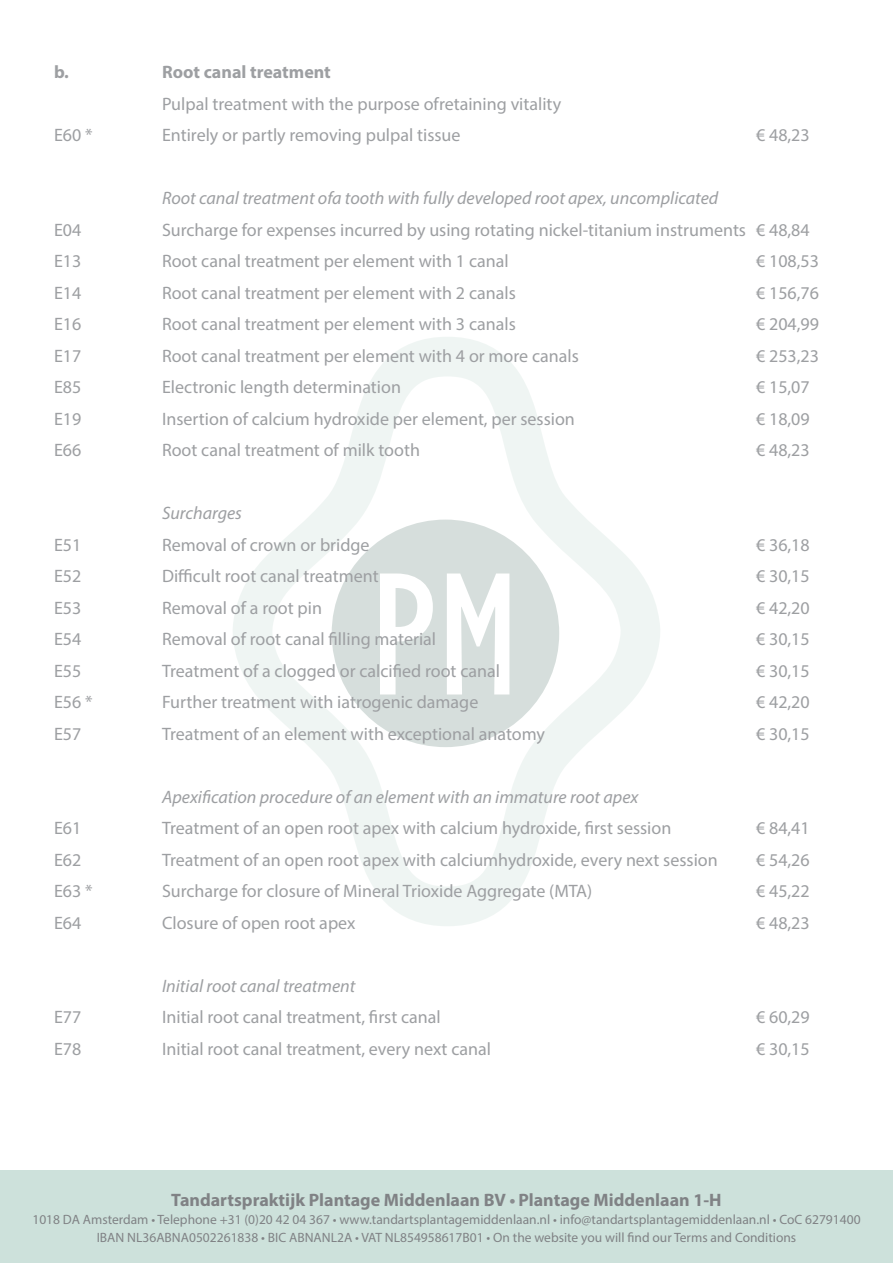
<style>
.page{position:relative;width:893px;height:1263px;background:#fff}
.page>*{position:absolute;margin:0;border:0;box-sizing:border-box;transform-origin:0 0}
.t1{font:18px "Myriad Pro";color:#9d9fa2}
.t2{font:italic 18px "Myriad Pro";color:#9d9fa2}
.t3{font:700 18px "Myriad Pro";color:#808285}
.t4{font:700 18px "Myriad Pro";color:#9d9fa2}
.t5{font:13.5px/18px "Myriad Pro";color:#808285;text-align:center}
.s1{color:#8a8c8f}
</style>
<div class="page">
<div style="left:0;top:1171px;width:893px;height:92px;background:#cde1db"></div>
<svg style="left:233px;top:337px;width:427px;height:589px"></svg>
<svg style="left:380px;top:573px;width:53px;height:121px"></svg>
<svg style="left:447px;top:573px;width:62px;height:121px"></svg>
<p class="t4" style="left:54px;top:61px;width:16px">b.</p>
<p class="t4" style="left:162px;top:61px;width:170px">Root canal treatment</p>
<p class="t1" style="left:162px;top:93px;width:401px">Pulpal treatment with the purpose of retaining vitality</p>
<p class="t1" style="left:54px;top:124px;width:40px">E60 *</p>
<p class="t1" style="left:162px;top:124px;width:300px">Entirely or partly removing pulpal tissue</p>
<p class="t1" style="left:756px;top:124px;width:55px">€ 48,23</p>
<p class="t2" style="left:162px;top:187px;width:558px">Root canal treatment of a tooth with fully developed root apex, uncomplicated</p>
<p class="t1" style="left:54px;top:219px;width:29px">E04</p>
<p class="t1" style="left:162px;top:219px;width:649px">Surcharge for expenses incurred by using rotating nickel-titanium instruments € 48,84</p>
<p class="t1" style="left:54px;top:250px;width:29px">E13</p>
<p class="t1" style="left:162px;top:250px;width:348px">Root canal treatment per element with 1 canal</p>
<p class="t1" style="left:756px;top:250px;width:64px">€ 108,53</p>
<p class="t1" style="left:54px;top:282px;width:29px">E14</p>
<p class="t1" style="left:162px;top:282px;width:355px">Root canal treatment per element with 2 canals</p>
<p class="t1" style="left:756px;top:282px;width:64px">€ 156,76</p>
<p class="t1" style="left:54px;top:313px;width:29px">E16</p>
<p class="t1" style="left:162px;top:313px;width:355px">Root canal treatment per element with 3 canals</p>
<p class="t1" style="left:756px;top:313px;width:64px">€ 204,99</p>
<p class="t1" style="left:54px;top:345px;width:29px">E17</p>
<p class="t1" style="left:162px;top:345px;width:418px">Root canal treatment per element with 4 or more canals</p>
<p class="t1" style="left:756px;top:345px;width:64px">€ 253,23</p>
<p class="t1" style="left:54px;top:376px;width:29px">E85</p>
<p class="t1" style="left:162px;top:376px;width:240px">Electronic length determination</p>
<p class="t1" style="left:756px;top:376px;width:55px">€ 15,07</p>
<p class="t1" style="left:54px;top:408px;width:29px">E19</p>
<p class="t1" style="left:162px;top:408px;width:414px">Insertion of calcium hydroxide per element, per session</p>
<p class="t1" style="left:756px;top:408px;width:55px">€ 18,09</p>
<p class="t1" style="left:54px;top:439px;width:29px">E66</p>
<p class="t1" style="left:162px;top:439px;width:259px">Root canal treatment of milk tooth</p>
<p class="t1" style="left:756px;top:439px;width:55px">€ 48,23</p>
<p class="t2" style="left:162px;top:502px;width:81px">Surcharges</p>
<p class="t1" style="left:54px;top:534px;width:29px">E51</p>
<p class="t1" style="left:162px;top:534px;width:209px">Removal of crown or bridge</p>
<p class="t1" style="left:756px;top:534px;width:55px">€ 36,18</p>
<p class="t1" style="left:54px;top:565px;width:29px">E52</p>
<p class="t1" style="left:162px;top:565px;width:218px">Difficult root canal treatment</p>
<p class="t1" style="left:756px;top:565px;width:55px">€ 30,15</p>
<p class="t1" style="left:54px;top:597px;width:29px">E53</p>
<p class="t1" style="left:162px;top:597px;width:162px">Removal of a root pin</p>
<p class="t1" style="left:756px;top:597px;width:55px">€ 42,20</p>
<p class="t1" style="left:54px;top:628px;width:29px">E54</p>
<p class="t1" style="left:162px;top:628px;width:276px">Removal of root canal filling material</p>
<p class="t1" style="left:756px;top:628px;width:55px">€ 30,15</p>
<p class="t1" style="left:54px;top:660px;width:29px">E55</p>
<p class="t1" style="left:162px;top:660px;width:340px">Treatment of a clogged or calcified root canal</p>
<p class="t1" style="left:756px;top:660px;width:55px">€ 30,15</p>
<p class="t1" style="left:54px;top:691px;width:40px">E56 *</p>
<p class="t1" style="left:162px;top:691px;width:318px">Further treatment with iatrogenic damage</p>
<p class="t1" style="left:756px;top:691px;width:55px">€ 42,20</p>
<p class="t1" style="left:54px;top:723px;width:29px">E57</p>
<p class="t1" style="left:162px;top:723px;width:385px">Treatment of an element with exceptional anatomy</p>
<p class="t1" style="left:756px;top:723px;width:55px">€ 30,15</p>
<p class="t2" style="left:162px;top:786px;width:478px">Apexification procedure of an element with an immature root apex</p>
<p class="t1" style="left:54px;top:817px;width:29px">E61</p>
<p class="t1" style="left:162px;top:817px;width:511px">Treatment of an open root apex with calcium hydroxide, first session</p>
<p class="t1" style="left:756px;top:817px;width:55px">€ 84,41</p>
<p class="t1" style="left:54px;top:849px;width:29px">E62</p>
<p class="t1" style="left:162px;top:849px;width:557px">Treatment of an open root apex with calciumhydroxide, every next session</p>
<p class="t1" style="left:756px;top:849px;width:55px">€ 54,26</p>
<p class="t1" style="left:54px;top:880px;width:40px">E63 *</p>
<p class="t1" style="left:162px;top:880px;width:432px">Surcharge for closure of Mineral Trioxide Aggregate (MTA)</p>
<p class="t1" style="left:756px;top:880px;width:55px">€ 45,22</p>
<p class="t1" style="left:54px;top:912px;width:29px">E64</p>
<p class="t1" style="left:162px;top:912px;width:195px">Closure of open root apex</p>
<p class="t1" style="left:756px;top:912px;width:55px">€ 48,23</p>
<p class="t2" style="left:162px;top:975px;width:195px">Initial root canal treatment</p>
<p class="t1" style="left:54px;top:1006px;width:29px">E77</p>
<p class="t1" style="left:162px;top:1006px;width:280px">Initial root canal treatment, first canal</p>
<p class="t1" style="left:756px;top:1006px;width:55px">€ 60,29</p>
<p class="t1" style="left:54px;top:1038px;width:29px">E78</p>
<p class="t1" style="left:162px;top:1038px;width:331px">Initial root canal treatment, every next canal</p>
<p class="t1" style="left:756px;top:1038px;width:55px">€ 30,15</p>
<p class="t3" style="left:171px;top:1188px;width:552px">Tandartspraktijk Plantage Middenlaan BV <span class="s1">•</span> Plantage Middenlaan 1-H</p>
<p class="t5" style="left:32px;top:1210px;width:830px">1018 DA Amsterdam • Telephone +31 (0)20 42 04 367 • www.tandartsplantagemiddenlaan.nl • info@tandartsplantagemiddenlaan.nl • CoC 62791400<br>IBAN NL36ABNA0502261838 • BIC ABNANL2A • VAT NL854958617B01 • On the website you will find our Terms and Conditions</p>
</div>
